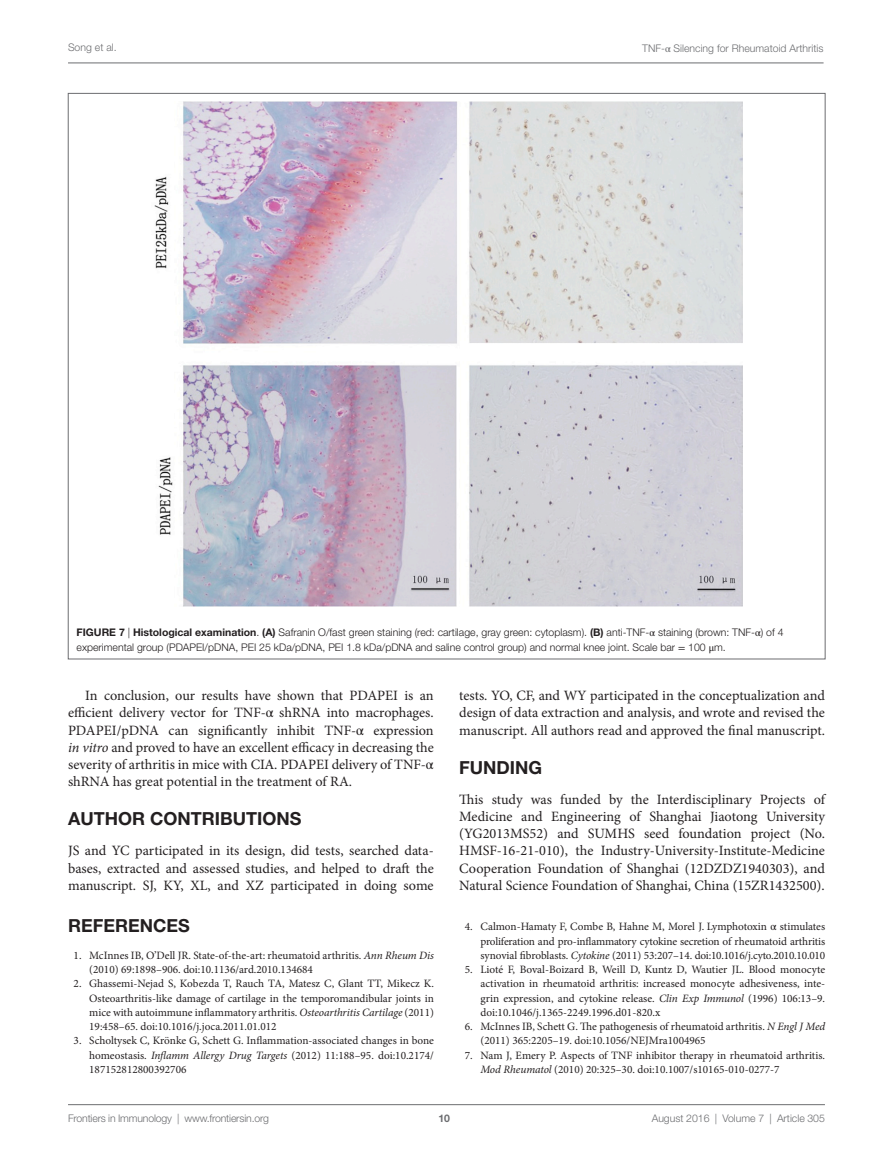
<style>
.page{position:relative;width:893px;height:1170px;background:#fff}
.page>*{position:absolute;margin:0;border:0;box-sizing:border-box;transform-origin:0 0}
.t1{font:700 18px "Helvetica Neue LT Std";color:#231f20}
.t2{font:14.25px/17.2px "Minion Pro";color:#231f20;text-align:justify}
.t3{font:11.25px/14.2px "Minion Pro";color:#231f20;text-align:justify}
.t4{font:300 10.5px/14.2px "Helvetica Neue LT Std";color:#231f20}
.t5{font:300 10.5px "Helvetica Neue LT Std";color:#6c6d70}
.t6{font:700 10.5px "Helvetica Neue LT Std";color:#6c6d70}
.s1{font-family:"STIX General";font-weight:400}
.s2{font-weight:700}
.s3{font-family:"STIX General"}
.s4{font-style:italic}
</style>
<div class="page">
<img style="left:154px;top:102px;width:588px;height:504px">
<hr style="left:68px;top:63px;width:756px;height:1px;background:#6c6d70">
<hr style="left:68px;top:1104px;width:757px;height:1px;background:#6c6d70">
<p class="t5" style="left:68px;top:41px;width:50px">Song et al.</p>
<p class="t5" style="left:642px;top:42px;width:183px">TNF-<span class="s1">α</span> Silencing for Rheumatoid Arthritis</p>
<p class="t4" style="left:77px;top:625px;width:708px"><span class="s2">FIG URE 7</span> | <span class="s2">Histological examination</span>. <span class="s2">(A)</span> Safranin O/fast green staining (red: cartilage, gray green: cytoplasm). <span class="s2">(B)</span> anti-TNF-<span class="s1">α</span> staining (brown: TNF-<span class="s1">α</span>) of 4 experimental group (PDAPEI/pDNA, PEI 25 kDa/pDNA, PEI 1.8 kDa/pDNA and saline control group) and normal knee joint. Scale bar <span class="s1">=</span> 100 <span class="s1">μ</span>m.</p>
<p class="t2" style="left:68px;top:687px;width:367px;text-indent:17px">In conclusion, our results have shown that PDAPEI is an efficient delivery vector for TNF-<span class="s3">α</span> shRNA into macrophages.<br>PDAPEI/pDNA can significantly inhibit TNF-<span class="s3">α</span> expression <span class="s4">in vitro</span> and proved to have an excellent efficacy in decreasing the severity of arthritis in mice with CIA. PDAPEI delivery of TNF-<span class="s3">α </span>shRNA has great potential in the treatment of RA.</p>
<h1 class="t1" style="left:68px;top:807px;width:221px">AUTHOR CONTRI BUTIONS</h1>
<p class="t2" style="left:68px;top:842px;width:367px">JS and YC participated in its design, did tests, searched data&shy;bases, extracted and assessed studies, and helped to draft the manuscript. SJ, KY, XL, and XZ participated in doing some</p>
<h1 class="t1" style="left:68px;top:914px;width:49px">REFERENCES</h1>
<p class="t3" style="left:89px;top:948px;width:346px;text-indent:-16px">1. McInnes IB, O’Dell JR. State-of-the-art: rheumatoid arthritis. <span class="s4">Ann Rheum Dis </span>(2010) 69:1898–906. doi:10.1136/ard.2010.134684</p>
<p class="t3" style="left:89px;top:976px;width:346px;text-indent:-16px">2. Ghassemi-Nejad S, Kobezda T, Rauch TA, Matesz C, Glant TT, Mikecz K.<br>Osteoarthritis-like damage of cartilage in the temporomandibular joints in mice with autoimmune inflammatory arthritis. <span class="s4">Osteoarthritis Cartilage</span> (2011)<br>19:458–65. doi:10.1016/j.joca.2011.01.012</p>
<p class="t3" style="left:89px;top:1033px;width:346px;text-indent:-16px">3. Scholtysek C, Krönke G, Schett G. Inflammation-associated changes in bone homeostasis. <span class="s4">Inflamm Allergy Drug Targets</span> (2012) 11:188–95. doi:10.2174/ 187152812800392706</p>
<p class="t2" style="left:459px;top:687px;width:367px">tests. YO, CF, and WY participated in the conceptualization and design of data extraction and analysis, and wrote and revised the manuscript. All authors read and approved the final manuscript.</p>
<h1 class="t1" style="left:459px;top:756px;width:62px">FUNDING</h1>
<p class="t2" style="left:459px;top:790px;width:367px">This study was funded by the Interdisciplinary Projects of Medicine and Engineering of Shanghai Jiaotong University (YG2013MS52) and SUMHS seed foundation project (No.<br>HMSF-16-21-010), the Industry-University-Institute-Medicine Cooperation Foundation of Shanghai (12DZDZ1940303), and Natural Science Foundation of Shanghai, China (15ZR1432500).</p>
<p class="t3" style="left:480px;top:919px;width:346px;text-indent:-16px">4. Calmon-Hamaty F, Combe B, Hahne M, Morel J. Lymphotoxin <span class="s3">α</span> stimulates proliferation and pro-inflammatory cytokine secretion of rheumatoid arthritis synovial fibroblasts. <span class="s4">Cytokine</span> (2011) 53:207–14. doi:10.1016/j.cyto.2010.10.010</p>
<p class="t3" style="left:480px;top:962px;width:346px;text-indent:-16px">5. Lioté F, Boval-Boizard B, Weill D, Kuntz D, Wautier JL. Blood monocyte activation in rheumatoid arthritis: increased monocyte adhesiveness, inte&shy;grin expression, and cytokine release. <span class="s4">Clin Exp Immunol</span> (1996) 106:13–9. doi:10.1046/j.1365-2249.1996.d01-820.x</p>
<p class="t3" style="left:480px;top:1019px;width:346px;text-indent:-16px">6. McInnes IB, Schett G. The pathogenesis of rheumatoid arthritis. <span class="s4">N Engl J Med </span>(2011) 365:2205–19. doi:10.1056/NEJMra1004965</p>
<p class="t3" style="left:480px;top:1047px;width:346px;text-indent:-16px">7. Nam J, Emery P. Aspects of TNF inhibitor therapy in rheumatoid arthritis.<br><span class="s4">Mod Rheumatol</span> (2010) 20:325–30. doi:10.1007/s10165-010-0277-7</p>
<p class="t5" style="left:68px;top:1111px;width:203px">Frontiers in Immunology | www.frontiersin.org</p>
<p class="t5" style="left:652px;top:1111px;width:175px">August 2016 | Volume 7 | Article 305</p>
<p class="t6" style="left:439px;top:1111px;width:13px">10</p>
</div>
